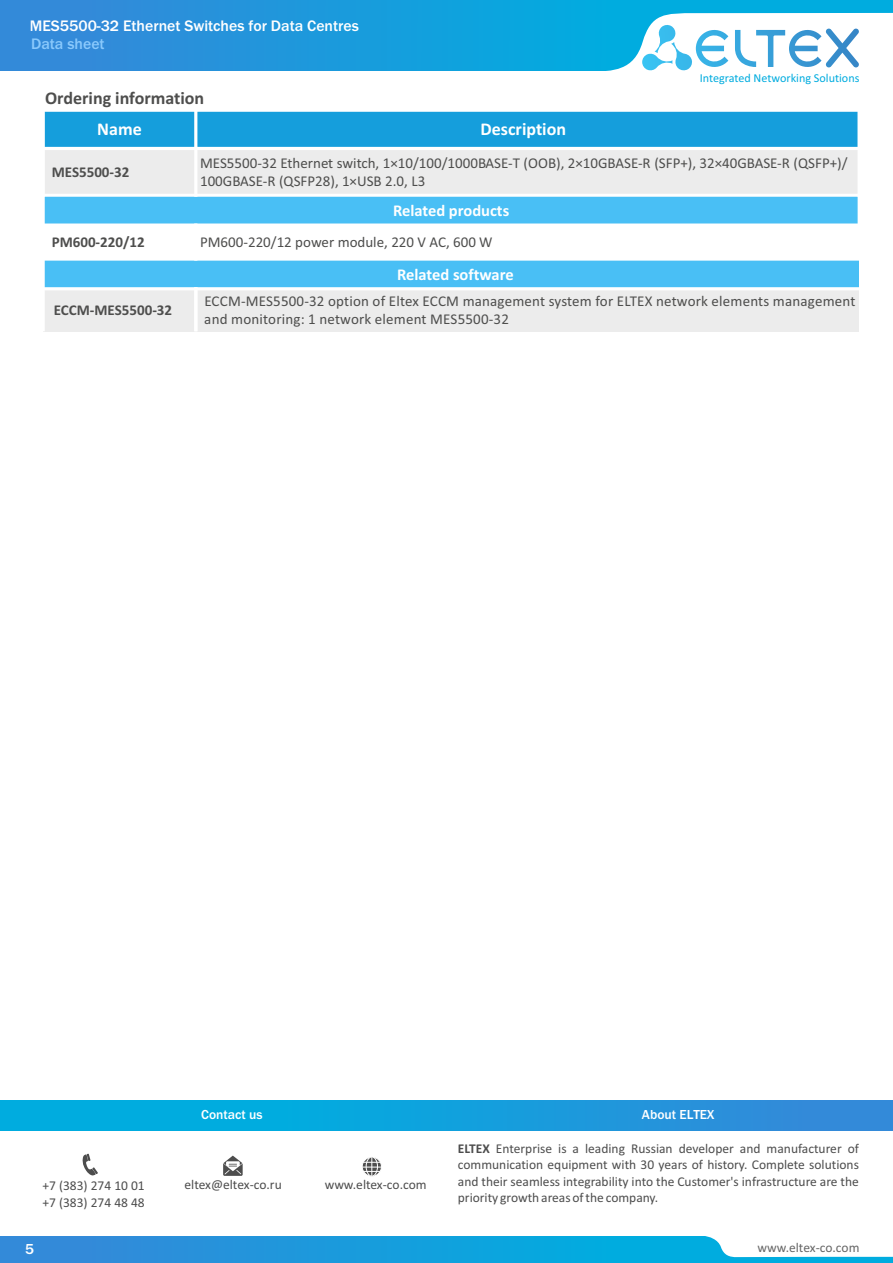
<style>
.page{position:relative;width:893px;height:1263px;background:#fff}
.page>*{position:absolute;margin:0;border:0;box-sizing:border-box;transform-origin:0 0}
.t1{font:700 18px "Calibri";color:#4e4e4d}
.t2{font:700 18px "Calibri";color:#fff}
.t3{font:700 16.5px "Calibri";color:#fff}
.t4{font:500 15.75px "Franklin Gothic";color:#fff}
.t5{font:500 15.75px "Franklin Gothic";color:#8ac9fc}
.t6{font:15px/18.3px "Calibri";color:#4e4e4d}
.t7{font:700 15px "Calibri";color:#4e4e4d}
.t8{font:500 15px "Franklin Gothic";color:#fff}
.t9{font:13.5px/16.5px "Calibri";color:#4d4d4d;text-align:justify}
.t10{font:500 13.5px "Franklin Gothic";color:#fff}
.t11{font:13.5px "Calibri";color:#666}
.t12{font:12.15px "Calibri";color:#00acdf}
.s1{font-weight:700}
</style>
<div class="page">
<div style="left:43px;top:110px;width:153px;height:38px;background:#159edc"></div>
<div style="left:196px;top:110px;width:663px;height:38px;background:#159edc"></div>
<div style="left:43px;top:148px;width:153px;height:47px;background:#ececec"></div>
<div style="left:196px;top:148px;width:663px;height:47px;background:#ececec"></div>
<div style="left:43px;top:195px;width:816px;height:30px;background:#49bff5"></div>
<div style="left:43px;top:259px;width:816px;height:30px;background:#49bff5"></div>
<div style="left:43px;top:289px;width:153px;height:42px;background:#ececec"></div>
<div style="left:196px;top:289px;width:663px;height:42px;background:#ececec"></div>
<hr style="left:42px;top:257px;width:3px;height:74px;background:#fff">
<hr style="left:42px;top:194px;width:3px;height:32px;background:#fff">
<hr style="left:42px;top:109px;width:3px;height:88px;background:#fff">
<hr style="left:194px;top:109px;width:3px;height:41px;background:#fff">
<hr style="left:194px;top:287px;width:3px;height:44px;background:#fff">
<hr style="left:194px;top:147px;width:3px;height:50px;background:#fff">
<hr style="left:858px;top:194px;width:3px;height:32px;background:#fff">
<hr style="left:857px;top:109px;width:4px;height:88px;background:#fff">
<hr style="left:42px;top:287px;width:817px;height:3px;background:#fff">
<svg style="left:44px;top:259px;width:815px;height:2px;background:#ddf3fd"></svg>
<hr style="left:42px;top:223px;width:819px;height:3px;background:#fff">
<hr style="left:42px;top:194px;width:819px;height:3px;background:#fff">
<hr style="left:42px;top:147px;width:819px;height:3px;background:#fff">
<hr style="left:42px;top:109px;width:819px;height:3px;background:#fff">
<div style="left:0;top:0;width:893px;height:71px;background:linear-gradient(to right,#3489d9,#00b4e0)"></div>
<svg style="left:589px;top:13px;width:304px;height:58px"></svg>
<div style="left:0;top:1236px;width:893px;height:27px;background:linear-gradient(to right,#3489d9,#00b4e0)"></div>
<svg style="left:703px;top:1236px;width:190px;height:21px"></svg>
<div style="left:0;top:1100px;width:893px;height:30px;background:linear-gradient(to right,#00b4e0,#3489d9)"></div>
<svg style="left:223px;top:1155px;width:20px;height:21px"></svg>
<div style="left:362px;top:1156px;width:20px;height:21px;background:#f9f9f9;border:1px solid #fff;border-radius:50%"></div>
<div style="left:366px;top:1156px;width:12px;height:20px;background:#fefefe;border:1px solid #fff;border-radius:50%"></div>
<svg style="left:362px;top:1157px;width:19px;height:19px"></svg>
<svg style="left:82px;top:1154px;width:16px;height:22px"></svg>
<p class="t4" style="left:30px;top:20px;width:330px">MES5500-32 Ethernet Switches for Data Centres</p>
<p class="t5" style="left:31px;top:38px;width:75px">Data sheet</p>
<h1 class="t1" style="left:45px;top:90px;width:161px">Ordering information</h1>
<p class="t12" style="left:700px;top:72px;width:161px">Integrated Networking Solutions</p>
<h1 class="t2" style="left:97px;top:122px;width:46px">Name</h1>
<h1 class="t2" style="left:480px;top:122px;width:87px">Description</h1>
<p class="t7" style="left:52px;top:166px;width:79px">MES5500-32</p>
<p class="t6" style="left:200px;top:155px;width:649px">MES5500-32 Ethernet switch, 1×10/100/1000BASE-T (OOB), 2×10GBASE-R (SFP+), 32×40GBASE-R (QSFP+)/<br>100GBASE-R (QSFP28), 1×USB 2.0, L3</p>
<p class="t3" style="left:393px;top:203px;width:118px">Related products</p>
<p class="t7" style="left:52px;top:236px;width:94px">PM600-220/12</p>
<p class="t6" style="left:200px;top:234px;width:294px">PM600-220/12 power module, 220 V AC, 600 W</p>
<p class="t3" style="left:397px;top:267px;width:118px">Related software</p>
<p class="t7" style="left:54px;top:304px;width:120px">ECCM-MES5500-32</p>
<p class="t6" style="left:204px;top:293px;width:653px">ECCM-MES5500-32 option of Eltex ECCM management system for ELTEX network elements management and monitoring: 1 network element MES5500-32</p>
<p class="t10" style="left:201px;top:1109px;width:63px">Contact us</p>
<p class="t9" style="left:42px;top:1179px;width:104px">+7 (383) 274 10 01 +7 (383) 274 48 48</p>
<p class="t9" style="left:185px;top:1177px;width:99px">eltex@eltex-co.ru</p>
<p class="t9" style="left:325px;top:1177px;width:103px">www.eltex-co.com</p>
<p class="t8" style="left:25px;top:1243px;width:10px">5</p>
<p class="t10" style="left:642px;top:1110px;width:74px">About ELTEX</p>
<p class="t9" style="left:458px;top:1141px;width:403px"><span class="s1">ELTEX</span> Enterprise is a leading Russian developer and manufacturer of communication equipment with 30 years of history. Complete solutions and their seamless integrability into the Customer's infrastructure are the priority growth areas of the company.</p>
<p class="t11" style="left:757px;top:1242px;width:103px">www.eltex-co.com</p>
</div>
